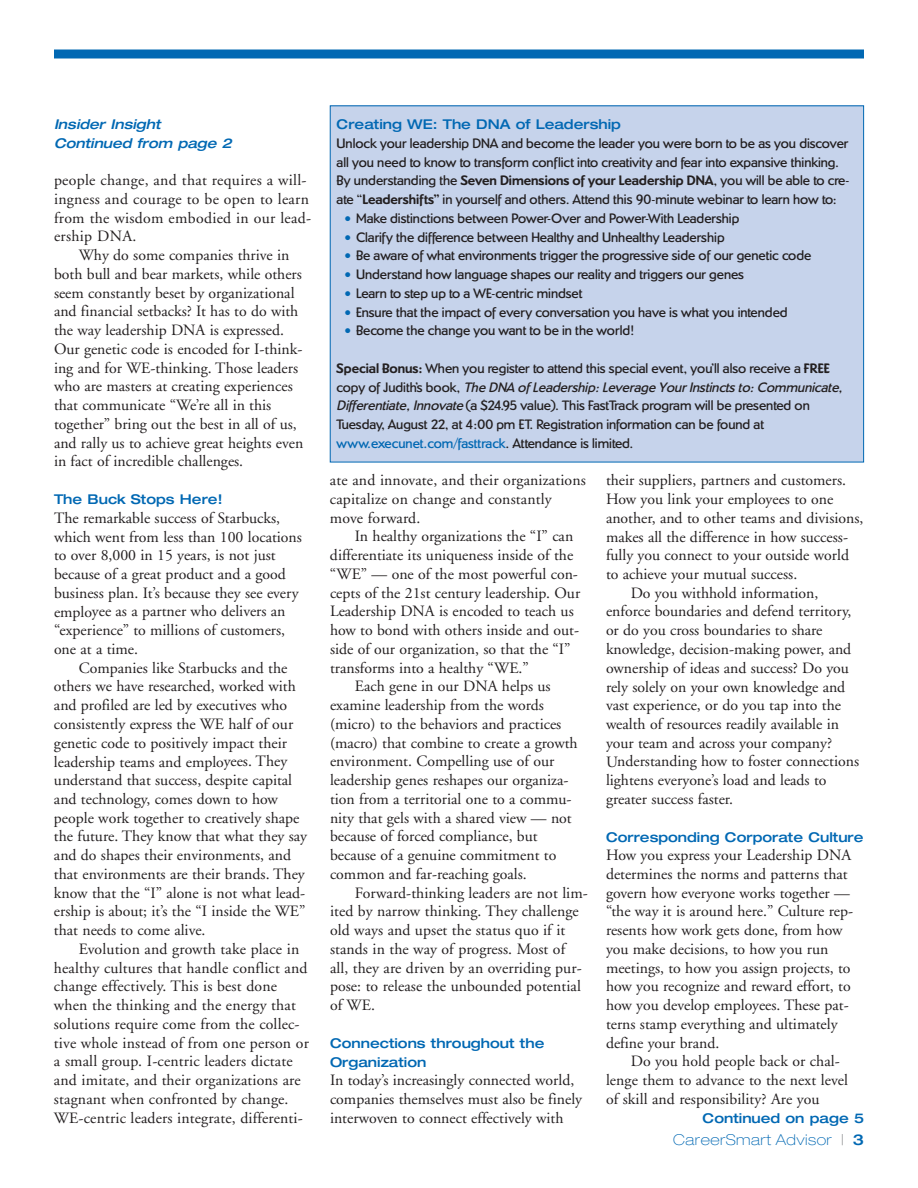
<style>
.page{position:relative;width:918px;height:1188px;background:#fff}
.page>*{position:absolute;margin:0;border:0;box-sizing:border-box;transform-origin:0 0}
.t1{font:15.75px/18.8px "Adobe Garamond";color:#231f20}
.t2{font:15.75px/18.8px "Adobe Garamond";letter-spacing:.02em;color:#231f20}
.t3{font:100 expanded 15px "Helvetica Neue";letter-spacing:.03em;color:#0168b3}
.t4{font:500 14.25px/18.8px "Dundee";color:#231f20}
.t5{font:500 expanded 13.5px/18.8px "Helvetica Neue";color:#0168b3}
.t6{font:italic 500 expanded 13.5px/18.8px "Helvetica Neue";color:#0168b3}
.s1{font-weight:700}
.s2{font-family:"Verdana";font-weight:400;font-size:13.5px;color:#0168b3}
.s3{font-style:italic}
.s4{color:#0168b3}
.s5{color:#808285}
.s6{font-weight:500}
</style>
<div class="page">
<div style="left:54px;top:50px;width:810px;height:8px;background:#0168b3"></div>
<div style="left:330px;top:106px;width:534px;height:356px;background:#c6d3eb"></div>
<p class="t6" style="left:54px;top:116px;width:179px">Insider Insight<br>Continued from page 2</p>
<p class="t5" style="left:337px;top:116px;width:286px">Creating WE: The DNA of Leadership</p>
<p class="t4" style="left:337px;top:133px;width:514px">Unlock your leadership DNA and become the leader you were born to be as you discover all you need to know to transform conflict into creativity and fear into expansive thinking.<br>By understanding the <span class="s1">Seven Dimensions of your Leadership DNA</span>, you will be able to cre&shy;ate “<span class="s1">Leadershifts”</span> in yourself and others. Attend this 90-minute webinar to learn how to:</p>
<p class="t4" style="left:344px;top:208px;width:397px"><span class="s2">•</span> Make distinctions between Power-Over and Power-With Leadership</p>
<p class="t4" style="left:344px;top:227px;width:382px"><span class="s2">•</span> Clarify the difference between Healthy and Unhealthy Leadership</p>
<p class="t4" style="left:344px;top:246px;width:469px"><span class="s2">•</span> Be aware of what environments trigger the progressive side of our genetic code</p>
<p class="t4" style="left:344px;top:264px;width:401px"><span class="s2">•</span> Understand how language shapes our reality and triggers our genes</p>
<p class="t4" style="left:344px;top:283px;width:240px"><span class="s2">•</span> Learn to step up to a WE-centric mindset</p>
<p class="t4" style="left:344px;top:302px;width:445px"><span class="s2">•</span> Ensure that the impact of every conversation you have is what you intended</p>
<p class="t4" style="left:344px;top:321px;width:291px"><span class="s2">•</span> Become the change you want to be in the world!</p>
<p class="t4" style="left:337px;top:358px;width:511px"><span class="s1">Special Bonus:</span> When you register to attend this special event, you’ll also receive a <span class="s1">FREE<br></span>c o p y o f J u d i t h’s b o o k , <span class="s3">TheDNA ofLeadership:LeverageYourInstinctsto:Communicate, Differentiate,Innovate</span>(a $24.95 value). This FastTrack program will be presented on Tuesday, August 22, at 4:00 pm ET. Registration information can be found at <span class="s4">www.execunet.com/fasttrack</span>. Attendance is limited.</p>
<p class="t2" style="left:54px;top:172px;width:259px">people change, and that requires a will&shy;ingness and courage to be open to learn from the wisdom embodied in our lead&shy;ership DNA.</p>
<p class="t1" style="left:54px;top:247px;width:251px;text-indent:25px">Why do some companies thrive in both bull and bear markets, while others seem constantly beset by organizational and financial setbacks? It has to do with the way leadership DNA is expressed.<br>Our genetic code is encoded for I-think&shy;ing and for WE-thinking. Those leaders who are masters at creating experiences that communicate “We’re all in this together” bring out the best in all of us, and rally us to achieve great heights even in fact of incredible challenges.</p>
<p class="t5" style="left:54px;top:491px;width:170px">The Buck Stops Here!</p>
<p class="t1" style="left:54px;top:510px;width:249px">The remarkable success of Starbucks, which went from less than 100 locations to over 8,000 in 15 years, is not just because of a great product and a good business plan. It’s because they see every employee as a partner who delivers an “experience” to millions of customers, one at a time.</p>
<p class="t1" style="left:54px;top:660px;width:255px;text-indent:25px">Companies like Starbucks and the others we have researched, worked with and profiled are led by executives who consistently express the WE half of our genetic code to positively impact their leadership teams and employees. They understand that success, despite capital and technology, comes down to how people work together to creatively shape the future. They know that what they say and do shapes their environments, and that environments are their brands. They know that the “I” alone is not what lead&shy;ership is about; it’s the “I inside the WE” that needs to come alive.</p>
<p class="t1" style="left:54px;top:941px;width:256px;text-indent:25px">Evolution and growth take place in healthy cultures that handle conflict and change effectively. This is best done when the thinking and the energy that solutions require come from the collec&shy;tive whole instead of from one person or a small group. I-centric leaders dictate and imitate, and their organizations are stagnant when confronted by change.<br>WE-centric leaders integrate, differenti-</p>
<p class="t1" style="left:330px;top:472px;width:257px">ate and innovate, and their organizations capitalize on change and constantly move forward.</p>
<p class="t1" style="left:355px;top:529px;width:220px">In healthy organizations the “I” can</p>
<p class="t1" style="left:330px;top:547px;width:245px">differentiate its uniqueness inside of the</p>
<p class="t1" style="left:330px;top:566px;width:250px">“WE” — one of the most powerful con-</p>
<p class="t1" style="left:330px;top:585px;width:252px">cepts of the 21st century leadership. Our</p>
<p class="t1" style="left:330px;top:604px;width:245px">Leadership DNA is encoded to teach us</p>
<p class="t1" style="left:330px;top:622px;width:251px">how to bond with others inside and out-</p>
<p class="t1" style="left:330px;top:641px;width:242px">side of our organization, so that the “I”</p>
<p class="t1" style="left:330px;top:660px;width:200px">transforms into a healthy “WE.”</p>
<p class="t1" style="left:355px;top:679px;width:197px">Each gene in our DNA helps us</p>
<p class="t1" style="left:330px;top:697px;width:215px">examine leadership from the words</p>
<p class="t1" style="left:330px;top:716px;width:233px">(micro) to the behaviors and practices</p>
<p class="t1" style="left:330px;top:735px;width:249px">(macro) that combine to create a growth</p>
<p class="t1" style="left:330px;top:754px;width:226px">environment. Compelling use of our</p>
<p class="t1" style="left:330px;top:772px;width:240px">leadership genes reshapes our organiza-</p>
<p class="t1" style="left:330px;top:791px;width:243px">tion from a territorial one to a commu-</p>
<p class="t1" style="left:330px;top:810px;width:243px">nity that gels with a shared view — not</p>
<p class="t1" style="left:330px;top:829px;width:209px">because of forced compliance, but</p>
<p class="t1" style="left:330px;top:847px;width:228px">because of a genuine commitment to</p>
<p class="t1" style="left:330px;top:866px;width:198px">common and far-reaching goals.</p>
<p class="t1" style="left:355px;top:885px;width:235px">Forward-thinking leaders are not lim-</p>
<p class="t1" style="left:330px;top:904px;width:250px">ited by narrow thinking. They challenge</p>
<p class="t1" style="left:330px;top:922px;width:237px">old ways and upset the status quo if it</p>
<p class="t1" style="left:330px;top:941px;width:237px">stands in the way of progress. Most of</p>
<p class="t1" style="left:330px;top:960px;width:253px">all, they are driven by an overriding pur-</p>
<p class="t1" style="left:330px;top:979px;width:252px">pose: to release the unbounded potential</p>
<p class="t1" style="left:330px;top:997px;width:46px">of WE.</p>
<p class="t5" style="left:330px;top:1035px;width:216px">Connections throughout the<br>Organization</p>
<p class="t1" style="left:330px;top:1072px;width:254px">In today’s increasingly connected world, companies themselves must also be finely interwoven to connect effectively with</p>
<p class="t1" style="left:606px;top:472px;width:242px">their suppliers, partners and customers.</p>
<p class="t1" style="left:606px;top:491px;width:229px">How you link your employees to one</p>
<p class="t1" style="left:606px;top:510px;width:259px">another, and to other teams and divisions,</p>
<p class="t1" style="left:606px;top:529px;width:244px">makes all the difference in how success-</p>
<p class="t1" style="left:606px;top:547px;width:245px">fully you connect to your outside world</p>
<p class="t1" style="left:606px;top:566px;width:193px">to achieve your mutual success.</p>
<p class="t1" style="left:631px;top:585px;width:189px">Do you withhold information,</p>
<p class="t1" style="left:606px;top:604px;width:247px">enforce boundaries and defend territory,</p>
<p class="t1" style="left:606px;top:622px;width:218px">or do you cross boundaries to share</p>
<p class="t1" style="left:606px;top:641px;width:247px">knowledge, decision-making power, and</p>
<p class="t1" style="left:606px;top:660px;width:244px">ownership of ideas and success? Do you</p>
<p class="t1" style="left:606px;top:679px;width:241px">rely solely on your own knowledge and</p>
<p class="t1" style="left:606px;top:697px;width:237px">vast experience, or do you tap into the</p>
<p class="t1" style="left:606px;top:716px;width:235px">wealth of resources readily available in</p>
<p class="t1" style="left:606px;top:735px;width:228px">your team and across your company?</p>
<p class="t1" style="left:606px;top:754px;width:255px">Understanding how to foster connections</p>
<p class="t1" style="left:606px;top:772px;width:222px">lightens everyone’s load and leads to</p>
<p class="t1" style="left:606px;top:791px;width:129px">greater success faster.</p>
<p class="t5" style="left:606px;top:829px;width:259px">Corresponding Corporate Culture</p>
<p class="t1" style="left:606px;top:847px;width:249px">How you express your Leadership DNA determines the norms and patterns that govern how everyone works together — “the way it is around here.” Culture rep&shy;resents how work gets done, from how you make decisions, to how you run meetings, to how you assign projects, to how you recognize and reward effort, to how you develop employees. These pat&shy;terns stamp everything and ultimately define your brand.</p>
<p class="t1" style="left:606px;top:1054px;width:244px;text-indent:25px">Do you hold people back or chal&shy;lenge them to advance to the next level of skill and responsibility? Are you</p>
<p class="t5" style="left:703px;top:1110px;width:163px">Continued on page 5</p>
<p class="t3" style="left:673px;top:1134px;width:192px">CareerSmart Advisor <span class="s5">|</span> <span class="s6">3</span></p>
</div>
